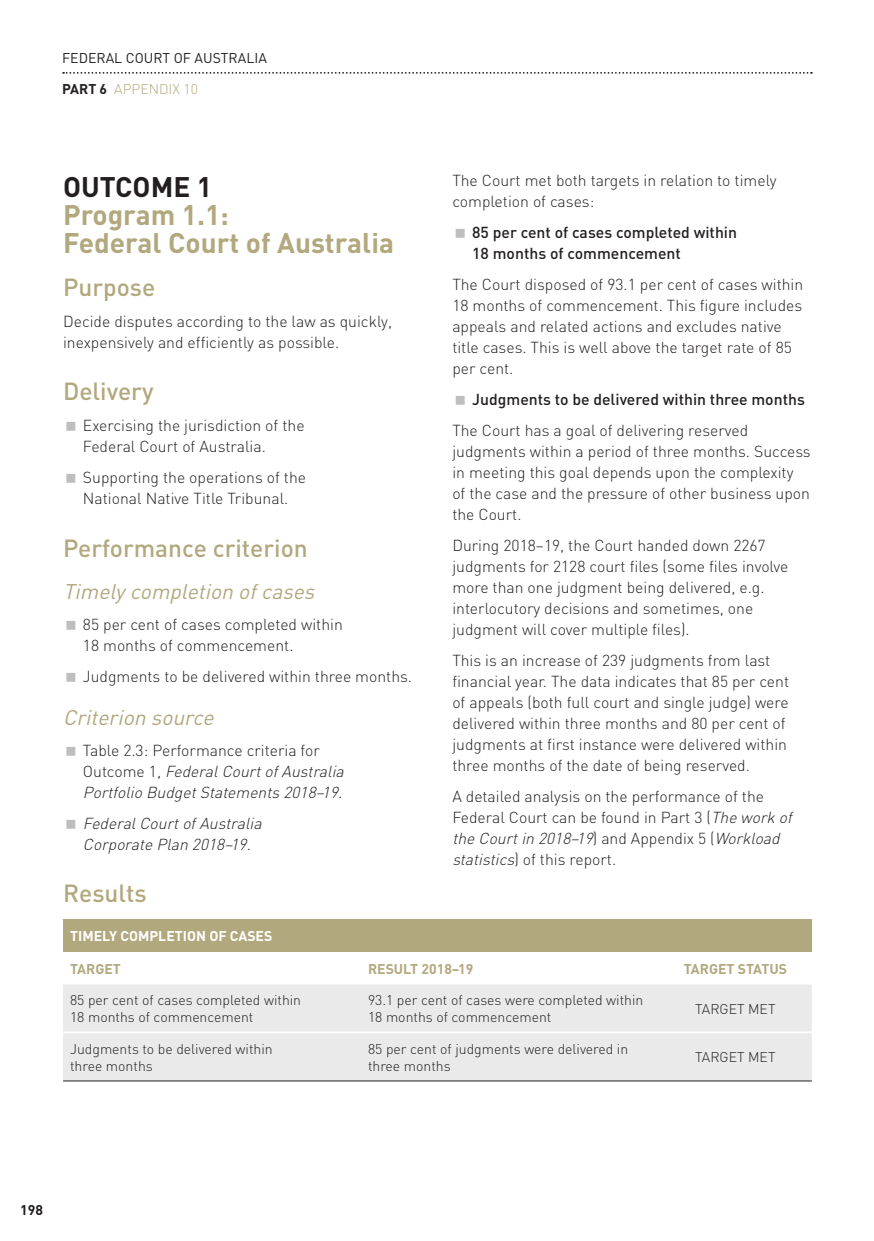
<style>
.page{position:relative;width:874px;height:1241px;background:#fff}
.page>*{position:absolute;margin:0;border:0;box-sizing:border-box;transform-origin:0 0}
.Head_2{font:700 28px/28px "DIN";color:#b2a87e}
.Head_3{font:500 24.5px "DIN";color:#b2a87e}
.Head_4{font:italic 21px "DIN";color:#b2a87e}
.Body_para_2{font:300 15.75px/21px "DIN";color:#231f20}
.t1{font:italic 300 15.75px/21px "DIN";color:#231f20}
.t2{font:500 15.75px/21px "DIN";color:#231f20}
.Body_para_2-2{font:300 14px/17.5px "DIN";color:#231f20}
.TABLE_HEADING{font:700 14px "DIN";color:#b2a87e}
.t3{font:14px "DIN";color:#231f20}
.TABLE_HEADING-2{font:700 14px "DIN";color:#fff}
.t4{font:300 14px "DIN";color:#b2a87e}
.t5{font:700 14px "DIN";color:#231f20}
.s1{font-weight:700;color:#231f20}
.s2{font-style:italic}
.s3{color:#231f20}
.s4{font-style:normal}
</style>
<div class="page">
<svg style="left:63px;top:72px;width:748px;height:2px"></svg>
<div style="left:63px;top:919px;width:748px;height:33px;background:#b2a87e"></div>
<div style="left:63px;top:984px;width:748px;height:96px;background:#e9eae9"></div>
<hr style="left:63px;top:1031px;width:298px;height:1px;background:#fff">
<hr style="left:63px;top:1080px;width:298px;height:1px;background:#231f20">
<hr style="left:361px;top:1031px;width:297px;height:1px;background:#fff">
<hr style="left:361px;top:1080px;width:297px;height:1px;background:#231f20">
<hr style="left:658px;top:1031px;width:153px;height:1px;background:#fff">
<hr style="left:658px;top:1080px;width:153px;height:1px;background:#231f20">
<p class="t3" style="left:62px;top:49px;width:206px">FEDERAL COURT OF AUSTRALIA</p>
<p class="t4" style="left:62px;top:80px;width:137px"><span class="s1">PART 6</span> APPENDIX 10</p>
<p class="Body_para_2" style="left:452px;top:170px;width:325px">The Court met both targets in relation to timely completion of cases:</p>
<p class="t2" style="left:472px;top:222px;width:266px">85 per cent of cases completed within<br>18 months of commencement</p>
<p class="Body_para_2" style="left:452px;top:274px;width:352px">The Court disposed of 93.1 per cent of cases within 18 months of commencement. This figure includes appeals and related actions and excludes native title cases. This is well above the target rate of 85 per cent.</p>
<p class="t2" style="left:472px;top:388px;width:334px">Judgments to be delivered within three months</p>
<p class="Body_para_2" style="left:452px;top:420px;width:360px">The Court has a goal of delivering reserved judgments within a period of three months. Success in meeting this goal depends upon the complexity<br>of the case and the pressure of other business upon the Court.</p>
<p class="Body_para_2" style="left:452px;top:535px;width:337px">During 2018–19, the Court handed down 2267 judgments for 2128 court files (some files involve more than one judgment being delivered, e.g. interlocutory decisions and sometimes, one judgment will cover multiple files).</p>
<p class="Body_para_2" style="left:452px;top:649px;width:338px">This is an increase of 239 judgments from last financial year. The data indicates that 85 per cent of appeals (both full court and single judge) were delivered within three months and 80 per cent of judgments at first instance were delivered within three months of the date of being reserved.</p>
<p class="Body_para_2" style="left:452px;top:785px;width:345px">A detailed analysis on the performance of the Federal Court can be found in Part 3 (<span class="s2">The work of the Courtin 2018–19</span>) a n d A p p e n d i x 5 ( <span class="s2">Workload statistics</span>) of this report.</p>
<p class="Head_2" style="left:63px;top:172px;width:332px"><span class="s3">OUTCOME 1<br></span>Program 1.1:<br>Federal Court of Australia</p>
<p class="Head_3" style="left:63px;top:271px;width:94px">Purpose</p>
<p class="Body_para_2" style="left:63px;top:310px;width:330px">Decide disputes according to the law as quickly, inexpensively and efficiently as possible.</p>
<p class="Head_3" style="left:63px;top:375px;width:92px">Delivery</p>
<p class="Body_para_2" style="left:83px;top:415px;width:223px">Exercising the jurisdiction of the<br>Federal Court of Australia.</p>
<p class="Body_para_2" style="left:83px;top:466px;width:224px">Supporting the operations of the<br>National Native Title Tribunal.</p>
<p class="Head_3" style="left:63px;top:532px;width:246px">Performance criterion</p>
<p class="Head_4" style="left:63px;top:578px;width:258px">Timelycompletion ofcases</p>
<p class="Body_para_2" style="left:83px;top:613px;width:261px">85 per cent of cases completed within<br>18 months of commencement.</p>
<p class="Body_para_2" style="left:83px;top:665px;width:330px">Judgments to be delivered within three months.</p>
<p class="Head_4" style="left:63px;top:704px;width:157px">Criterion source</p>
<p class="t1" style="left:83px;top:739px;width:266px"><span class="s4">Table 2.3: Performance criteria for<br>O u t c o m e 1 ,</span> FederalCourtofAustralia<br>Portfolio BudgetStatements 2018–19.</p>
<p class="t1" style="left:83px;top:812px;width:184px">FederalCourtofAustralia<br>Corporate Plan 2018–19<span class="s4">.</span></p>
<p class="Head_3" style="left:63px;top:877px;width:85px">Results</p>
<p class="TABLE_HEADING-2" style="left:70px;top:926px;width:204px">TIMELY COMPLETION OF CASES</p>
<p class="TABLE_HEADING" style="left:70px;top:959px;width:52px">TARGET</p>
<p class="TABLE_HEADING" style="left:368px;top:959px;width:107px">RESULT 2018–19</p>
<p class="TABLE_HEADING" style="left:683px;top:959px;width:105px">TARGET STATUS</p>
<p class="Body_para_2-2" style="left:70px;top:990px;width:232px">85 per cent of cases completed within<br>18 months of commencement</p>
<p class="Body_para_2-2" style="left:368px;top:990px;width:277px">93.1 per cent of cases were completed within<br>18 months of commencement</p>
<p class="Body_para_2-2" style="left:694px;top:999px;width:82px">TARGET MET</p>
<p class="Body_para_2-2" style="left:70px;top:1039px;width:204px">Judgments to be delivered within three months</p>
<p class="Body_para_2-2" style="left:368px;top:1039px;width:261px">85 per cent of judgments were delivered in three months</p>
<p class="Body_para_2-2" style="left:694px;top:1048px;width:82px">TARGET MET</p>
<p class="t5" style="left:20px;top:1200px;width:24px">198</p>
</div>
